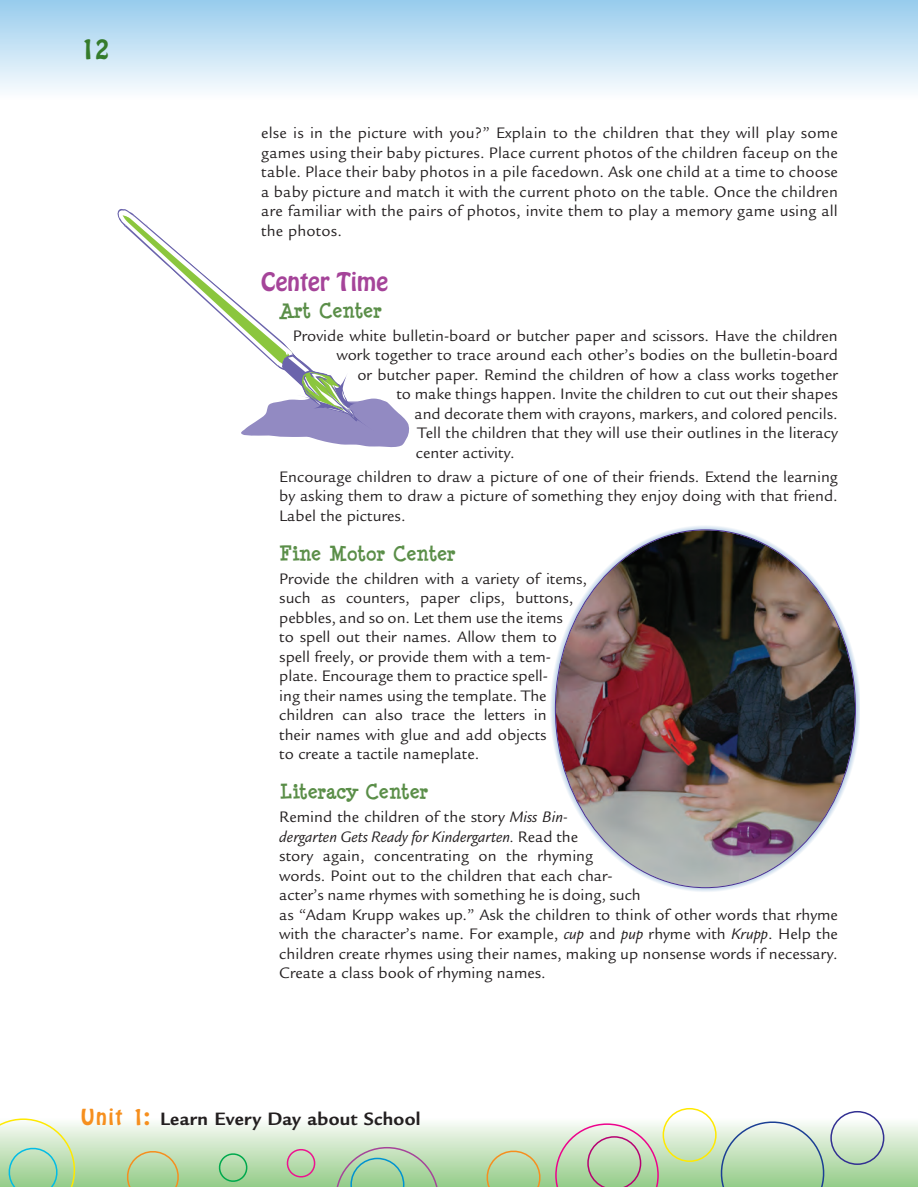
<style>
.page{position:relative;width:918px;height:1187px;background:#fff}
.page>*{position:absolute;margin:0;border:0;box-sizing:border-box;transform-origin:0 0}
.t1{font:24px "Hobo Std";color:#357b2b}
.t2{font:22.5px "Hobo Std";color:#a54499}
.t3{font:700 19.5px "Minya Nouvelle";letter-spacing:.005em;color:#5a8e48}
.t4{font:700 19.5px "Legacy Sans";letter-spacing:.015em;color:#231f20}
.t5{font:16.5px/19.5px "Legacy Sans";color:#231f20;text-align:justify}
.s1{font-style:italic}
.s2{font-family:"Hobo Std";font-weight:400;color:#f68f1e}
</style>
<div class="page">
<div style="left:0;top:0;width:917px;height:99px;background:linear-gradient(to bottom,#97cced,#fcfdfe)"></div>
<div style="left:0;top:1117px;width:917px;height:70px;background:linear-gradient(to bottom,#fdfcfb,#96cb89)"></div>
<svg style="left:555px;top:1123px;width:103px;height:64px;background:#c4d1b7"></svg>
<div style="left:830px;top:1111px;width:54px;height:54px;border:2px solid #323092;border-radius:50%"></div>
<svg style="left:714px;top:1117px;width:116px;height:70px;background:#c2debf"></svg>
<div style="left:662px;top:1108px;width:54px;height:54px;border:2px solid #ffe901;border-radius:50%"></div>
<svg style="left:335px;top:1147px;width:103px;height:40px;background:#abcfa8"></svg>
<svg style="left:482px;top:1146px;width:60px;height:41px;background:#b6d5a0"></svg>
<svg style="left:123px;top:1147px;width:57px;height:40px;background:#b6d49e"></svg>
<svg style="left:216px;top:1150px;width:32px;height:34px"></svg>
<svg style="left:284px;top:1146px;width:32px;height:34px"></svg>
<svg style="left:117px;top:209px;width:292px;height:239px"></svg>
<div style="left:550px;top:525px;width:309px;height:367px;background:#0155a5;opacity:.5"></div>
<img style="left:555px;top:530px;width:299px;height:357px">
<svg style="left:0;top:1118px;width:75px;height:69px;background:#c3e2bb"></svg>
<h1 class="t1" style="left:81px;top:32px;width:29px">12</h1>
<p class="t5" style="left:261px;top:123px;width:578px">else is in the picture with you?” Explain to the children that they will play some games using their baby pictures. Place current photos of the children faceup on the table. Place their baby photos in a pile facedown. Ask one child at a time to choose a baby picture and match it with the current photo on the table. Once the children are familiar with the pairs of photos, invite them to play a memory game using all the photos.</p>
<h2 class="t2" style="left:261px;top:266px;width:128px">Center Time</h2>
<p class="t3" style="left:279px;top:299px;width:104px">Art Center</p>
<p class="t5" style="left:293px;top:326px;width:546px">Provide white bulletin-board or butcher paper and scissors. Have the children</p>
<p class="t5" style="left:336px;top:345px;width:503px">work together to trace around each other’s bodies on the bulletin-board</p>
<p class="t5" style="left:357px;top:365px;width:481px">or butcher paper. Remind the children of how a class works together</p>
<p class="t5" style="left:396px;top:384px;width:443px">to make things happen. Invite the children to cut out their shapes</p>
<p class="t5" style="left:414px;top:404px;width:424px">and decorate them with crayons, markers, and colored pencils.</p>
<p class="t5" style="left:417px;top:423px;width:421px">Tell the children that they will use their outlines in the literacy</p>
<p class="t5" style="left:416px;top:443px;width:100px">center activity.</p>
<p class="t5" style="left:279px;top:467px;width:560px">Encourage children to draw a picture of one of their friends. Extend the learning by asking them to draw a picture of something they enjoy doing with that friend.<br>Label the pictures.</p>
<p class="t3" style="left:279px;top:542px;width:177px">Fine Motor Center</p>
<p class="t5" style="left:279px;top:569px;width:309px;text-align:left">Provide the children with a variety of items, such as counters, paper clips, buttons, pebbles, and so on. Let them use the items<br>to spell out their names. Allow them to spell freely, or provide them with a tem&shy;plate. Encourage them to practice spell-<br>ing their names using the template. The children can also trace the letters in<br>their names with glue and add objects<br>to create a tactile nameplate.</p>
<p class="t3" style="left:279px;top:780px;width:150px">Literacy Center</p>
<p class="t5" style="left:279px;top:807px;width:560px;text-align:left">Remind the children of the story <span class="s1">Miss Bin-<br>dergarten Gets Ready for Kindergarten.</span> Read the<br>story again, concentrating on the rhyming<br>words. Point out to the children that each char-<br>acter’s name rhymes with something he is doing, such<br>as “Adam Krupp wakes up.” Ask the children to think of other words that rhyme with the character’s name. For example, <span class="s1">cup</span> and <span class="s1">pup</span> rhyme with <span class="s1">Krupp</span>. Help the children create rhymes using their names, making up nonsense words if necessary.<br>Create a class book of rhyming names.</p>
<p class="t4" style="left:81px;top:1108px;width:341px"><span class="s2">Unit 1:</span> Learn Every Day about School</p>
</div>
